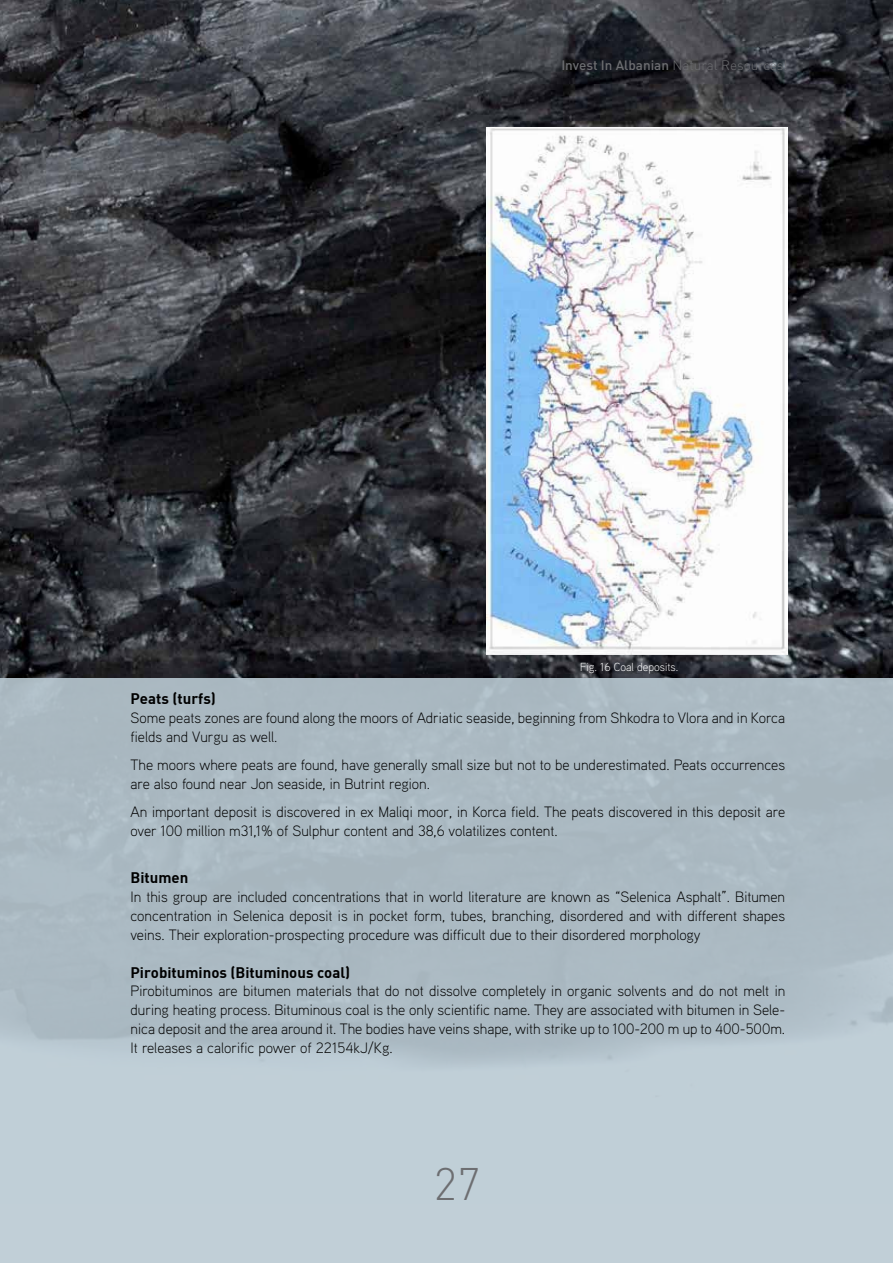
<style>
.page{position:relative;width:893px;height:1263px;background:#fff}
.page>*{position:absolute;margin:0;border:0;box-sizing:border-box;transform-origin:0 0}
.t1{font:300 45px "DIN Pro";color:#6d6e71}
.t2{font:300 15px/18.9px "Aaux Pro";color:#000}
.t3{font:15px "DIN Bold";color:#000}
.t4{font:300 13.5px "DIN Pro";color:#6d6e71}
.t5{font:300 11.7px "Aaux Pro";color:#fff}
.s1{font-weight:500}
</style>
<div class="page">
<img style="left:0;top:0;width:893px;height:678px">
<div style="left:0;top:678px;width:893px;height:585px;background:linear-gradient(to bottom,#a3b2bb,#c2d1d9)"></div>
<img style="left:487px;top:128px;width:301px;height:526px">
<p class="t4" style="left:561px;top:56px;width:228px"><span class="s1">Invest In Albanian</span> Natural Resources!</p>
<p class="t5" style="left:580px;top:660px;width:100px">Fig. 16 Coal deposits.</p>
<p class="t3" style="left:131px;top:689px;width:87px">Peats (turfs)</p>
<p class="t2" style="left:131px;top:708px;width:656px">Some peats zones are found along the moors of Adriatic seaside, beginning from Shkodra to Vlora and in Korca fields and Vurgu as well.</p>
<p class="t2" style="left:131px;top:755px;width:656px">The moors where peats are found, have generally small size but not to be underestimated. Peats occurrences are also found near Jon seaside, in Butrint region.</p>
<p class="t2" style="left:131px;top:802px;width:656px">An important deposit is discovered in ex Maliqi moor, in Korca field. The peats discovered in this deposit are over 100 million m31,1% of Sulphur content and 38,6 volatilizes content.</p>
<p class="t3" style="left:131px;top:867px;width:59px">Bitumen</p>
<p class="t2" style="left:131px;top:886px;width:656px;text-align:justify">In this group are included concentrations that in world literature are known as “Selenica Asphalt”. Bitumen concentration in Selenica deposit is in pocket form, tubes, branching, disordered and with different shapes veins. Their exploration-prospecting procedure was difficult due to their disordered morphology</p>
<p class="t3" style="left:131px;top:962px;width:221px">Pirobituminos (Bituminous coal)</p>
<p class="t2" style="left:131px;top:981px;width:656px;text-align:justify">Pirobituminos are bitumen materials that do not dissolve completely in organic solvents and do not melt in during heating process. Bituminous coal is the only scientific name. They are associated with bitumen in Sele&shy;nica deposit and the area around it. The bodies have veins shape, with strike up to 100-200 m up to 400-500m.<br>It releases a calorific power of 22154kJ/Kg.</p>
<h1 class="t1" style="left:434px;top:1153px;width:48px">27</h1>
</div>
